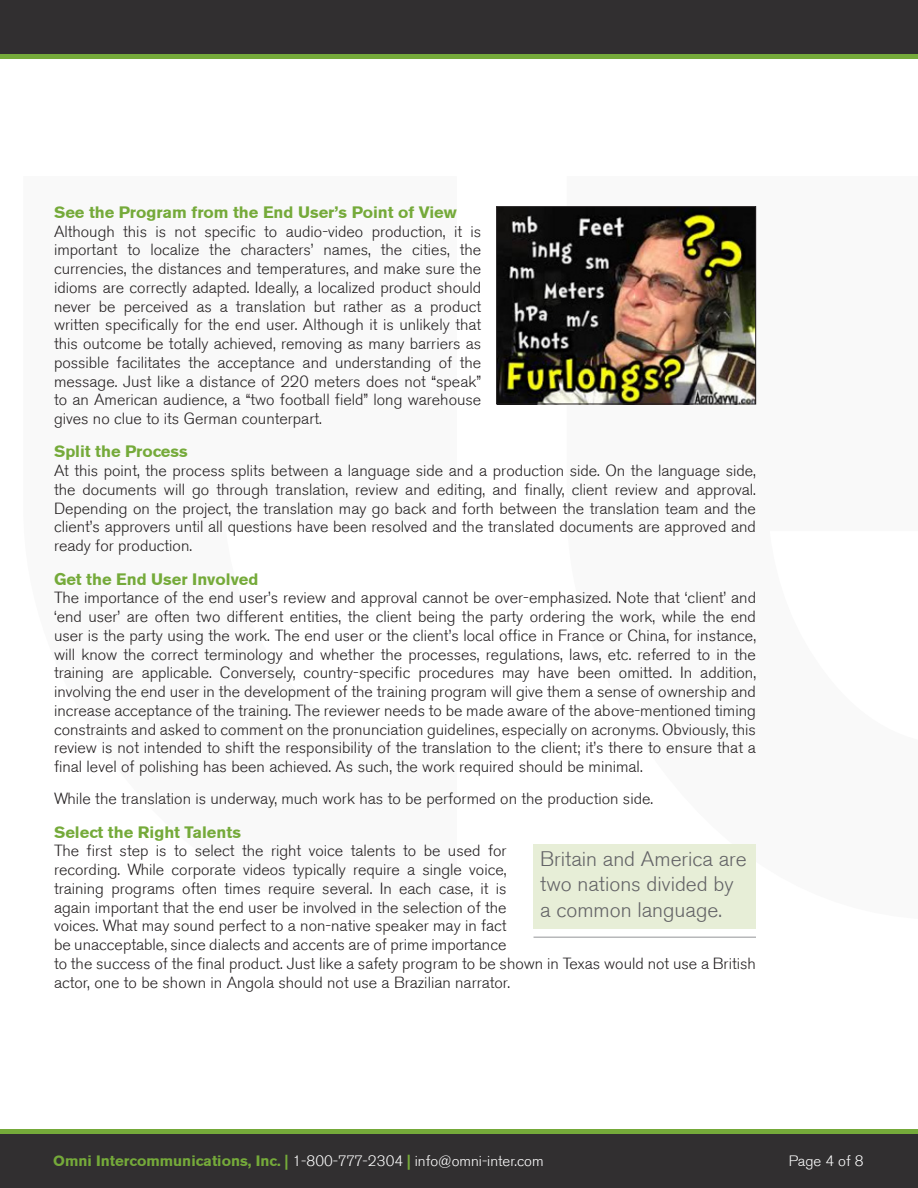
<style>
.page{position:relative;width:918px;height:1188px;background:#fff}
.page>*{position:absolute;margin:0;border:0;box-sizing:border-box;transform-origin:0 0}
.t1{font:300 21px/25.2px "Akzidenz Grotesk BE";color:#636366}
.Subheads{font:700 16.5px "Akzidenz Grotesk BE";color:#75aa3a}
.Body_copy{font:300 16.2px/18.8px "Akzidenz Grotesk BE";color:#231f20;text-align:justify}
.t2{font:300 15px "Akzidenz Grotesk BE";color:#fff}
.s1{font-weight:700;color:#75aa3a}
</style>
<div class="page">
<div style="left:0;top:1134px;width:918px;height:54px;background:#312f30"></div>
<hr style="left:0;top:1130px;width:918px;height:4px;background:#75aa3a">
<hr style="left:0;top:54px;width:918px;height:4px;background:#75aa3a">
<div style="left:0;top:0;width:918px;height:54px;background:#312f30"></div>
<img style="left:498px;top:208px;width:256px;height:194px">
<div style="left:496px;top:206px;width:260px;height:198px;border:1px solid #231f20"></div>
<div style="left:534px;top:845px;width:222px;height:84px;background:#e7eed7"></div>
<hr style="left:534px;top:937px;width:222px;height:1px;background:#939598">
<p class="Subheads" style="left:54px;top:203px;width:404px">See the Program from the End User’s Point of View</p>
<p class="Body_copy" style="left:54px;top:222px;width:429px">Although this is not specific to audio-video production, it is important to localize the characters’ names, the cities, the currencies, the distances and temperatures, and make sure the idioms are correctly adapted. Ideally, a localized product should never be perceived as a translation but rather as a product written specifically for the end user. Although it is unlikely that this outcome be totally achieved, removing as many barriers as possible facilitates the acceptance and understanding of the message. Just like a distance of 220 meters does not “speak” to an American audience, a “two football field” long warehouse gives no clue to its German counterpart.</p>
<p class="Subheads" style="left:54px;top:442px;width:135px">Split the Process</p>
<p class="Body_copy" style="left:54px;top:462px;width:704px">At this point, the process splits between a language side and a production side. On the language side, the documents will go through translation, review and editing, and finally, client review and approval.<br>Depending on the project, the translation may go back and forth between the translation team and the client’s approvers until all questions have been resolved and the translated documents are approved and ready for production.</p>
<p class="Subheads" style="left:54px;top:569px;width:206px">Get the End User Involved</p>
<p class="Body_copy" style="left:54px;top:589px;width:704px">The importance of the end user’s review and approval cannot be over-emphasized. Note that ‘client’ and ‘end user’ are often two different entities, the client being the party ordering the work, while the end user is the party using the work. The end user or the client’s local office in France or China, for instance, will know the correct terminology and whether the processes, regulations, laws, etc. referred to in the training are applicable. Conversely, country-specific procedures may have been omitted. In addition, involving the end user in the development of the training program will give them a sense of ownership and increase acceptance of the training. The reviewer needs to be made aware of the above-mentioned timing constraints and asked to comment on the pronunciation guidelines, especially on acronyms. Obviously, this review is not intended to shift the responsibility of the translation to the client; it’s there to ensure that a final level of polishing has been achieved. As such, the work required should be minimal.</p>
<p class="Body_copy" style="left:54px;top:790px;width:601px">While the translation is underway, much work has to be performed on the production side.</p>
<p class="Subheads" style="left:54px;top:822px;width:188px">Select the Right Talents</p>
<p class="Body_copy" style="left:54px;top:842px;width:703px;text-align:left">The first step is to select the right voice talents to be used for<br>recording. While corporate videos typically require a single voice,<br>training programs often times require several. In each case, it is<br>again important that the end user be involved in the selection of the<br>voices. What may sound perfect to a non-native speaker may in fact<br>be unacceptable, since dialects and accents are of prime importance<br>to the success of the final product. Just like a safety program to be shown in Texas would not use a British actor, one to be shown in Angola should not use a Brazilian narrator.</p>
<p class="t1" style="left:540px;top:847px;width:208px">Britain and America are two nations divided by a common language.</p>
<p class="t2" style="left:53px;top:1153px;width:492px"><span class="s1">Omni Intercommunications, Inc. |</span> 1-800-777-2304 <span class="s1">|</span> info@omni-inter.com</p>
<p class="t2" style="left:789px;top:1153px;width:76px">Page 4 of 8</p>
</div>
